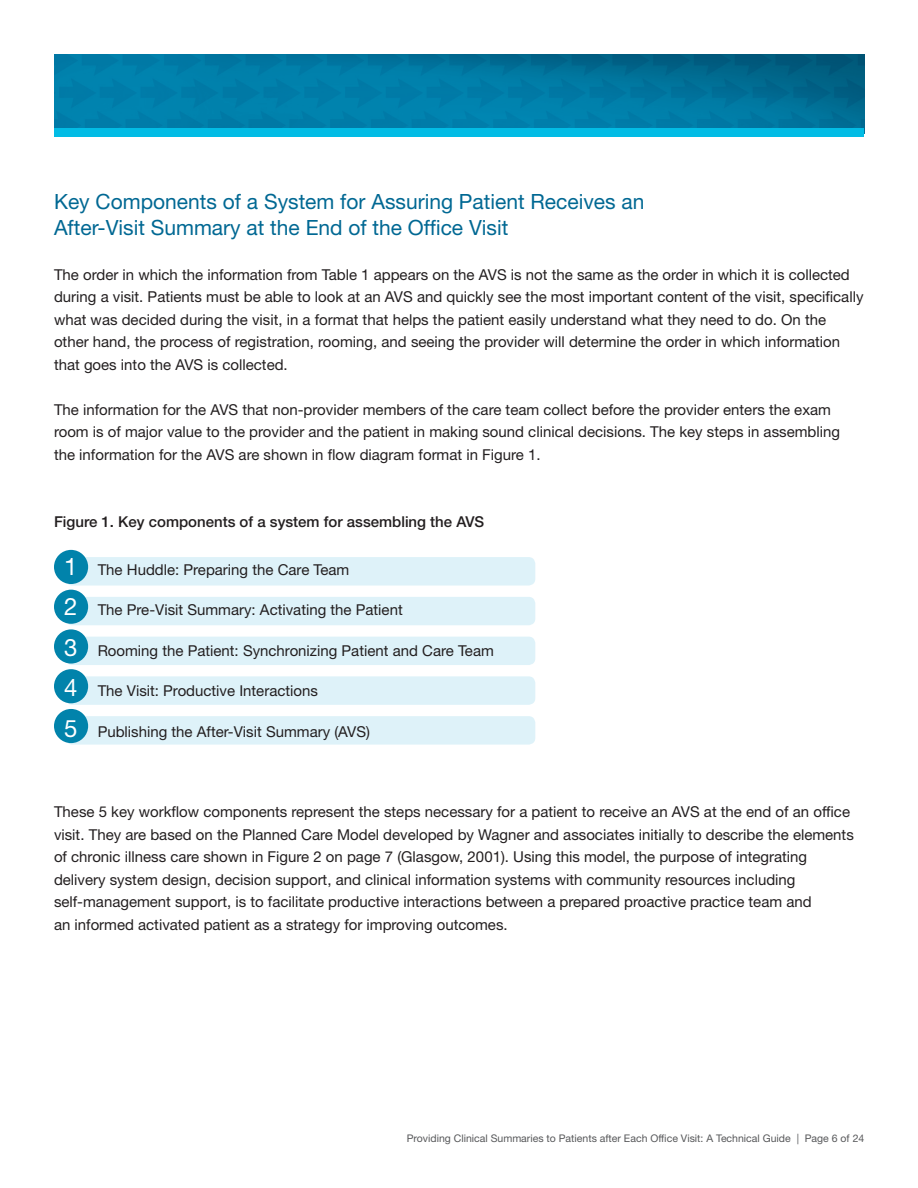
<style>
.page{position:relative;width:918px;height:1188px;background:#fff}
.page>*{position:absolute;margin:0;border:0;box-sizing:border-box;transform-origin:0 0}
.t1{font:21px/25.5px "Helvetica Neue LT Std";color:#006893}
.t2{font:15px/22.5px "Helvetica Neue LT Std";color:#231f20}
.t3{font:500 15px "Helvetica Neue LT Std";color:#231f20}
.t4{font:10.5px "Helvetica Neue LT Std";color:#57585a}
.s1{font-size:24px;color:#fff}
</style>
<div class="page">
<img style="left:54px;top:54px;width:810px;height:75px">
<div style="left:54px;top:129px;width:810px;height:8px;background:#02bce5"></div>
<div style="left:66px;top:637px;width:469px;height:28px;background:#def2f9;border-radius:7px"></div>
<div style="left:54px;top:629px;width:34px;height:35px;background:#0183ab;border-radius:50%"></div>
<div style="left:66px;top:676px;width:469px;height:29px;background:#def2f9;border-radius:7px"></div>
<div style="left:54px;top:669px;width:34px;height:34px;background:#0183ab;border-radius:50%"></div>
<div style="left:66px;top:716px;width:469px;height:29px;background:#def2f9;border-radius:7px"></div>
<div style="left:54px;top:709px;width:34px;height:34px;background:#0183ab;border-radius:50%"></div>
<div style="left:66px;top:597px;width:469px;height:28px;background:#def2f9;border-radius:7px"></div>
<div style="left:54px;top:590px;width:34px;height:34px;background:#0183ab;border-radius:50%"></div>
<div style="left:66px;top:557px;width:469px;height:29px;background:#def2f9;border-radius:7px"></div>
<div style="left:54px;top:550px;width:34px;height:34px;background:#0183ab;border-radius:50%"></div>
<p class="t1" style="left:54px;top:189px;width:592px">Key Components of a System for Assuring Patient Receives an<br>After-Visit Summary at the End of the Office Visit</p>
<p class="t2" style="left:54px;top:263px;width:811px">The order in which the information from Table 1 appears on the AVS is not the same as the order in which it is collected during a visit. Patients must be able to look at an AVS and quickly see the most important content of the visit, specifically what was decided during the visit, in a format that helps the patient easily understand what they need to do. On the other hand, the process of registration, rooming, and seeing the provider will determine the order in which information that goes into the AVS is collected.</p>
<p class="t2" style="left:54px;top:398px;width:788px">The information for the AVS that non-provider members of the care team collect before the provider enters the exam room is of major value to the provider and the patient in making sound clinical decisions. The key steps in assembling the information for the AVS are shown in flow diagram format in Figure 1.</p>
<p class="t3" style="left:54px;top:513px;width:432px">Figure 1. Key components of a system for assembling the AVS</p>
<p class="t2" style="left:64px;top:558px;width:287px"><span class="s1">1</span> The Huddle: Preparing the Care Team</p>
<p class="t2" style="left:64px;top:598px;width:340px"><span class="s1">2</span> The Pre-Visit Summary: Activating the Patient</p>
<p class="t2" style="left:64px;top:639px;width:431px"><span class="s1">3</span> Rooming the Patient: Synchronizing Patient and Care Team</p>
<p class="t2" style="left:64px;top:679px;width:255px"><span class="s1">4</span> The Visit: Productive Interactions</p>
<p class="t2" style="left:64px;top:720px;width:307px"><span class="s1">5</span> Publishing the After-Visit Summary (AVS)</p>
<p class="t2" style="left:54px;top:800px;width:801px">These 5 key workflow components represent the steps necessary for a patient to receive an AVS at the end of an office visit. They are based on the Planned Care Model developed by Wagner and associates initially to describe the elements of chronic illness care shown in Figure 2 on page 7 (Glasgow, 2001). Using this model, the purpose of integrating delivery system design, decision support, and clinical information systems with community resources including self-management support, is to facilitate productive interactions between a prepared proactive practice team and<br>an informed activated patient as a strategy for improving outcomes.</p>
<p class="t4" style="left:407px;top:1132px;width:459px">Providing Clinical Summaries to Patients after Each Office Visit: A Technical Guide | Page 6 of 24</p>
</div>
